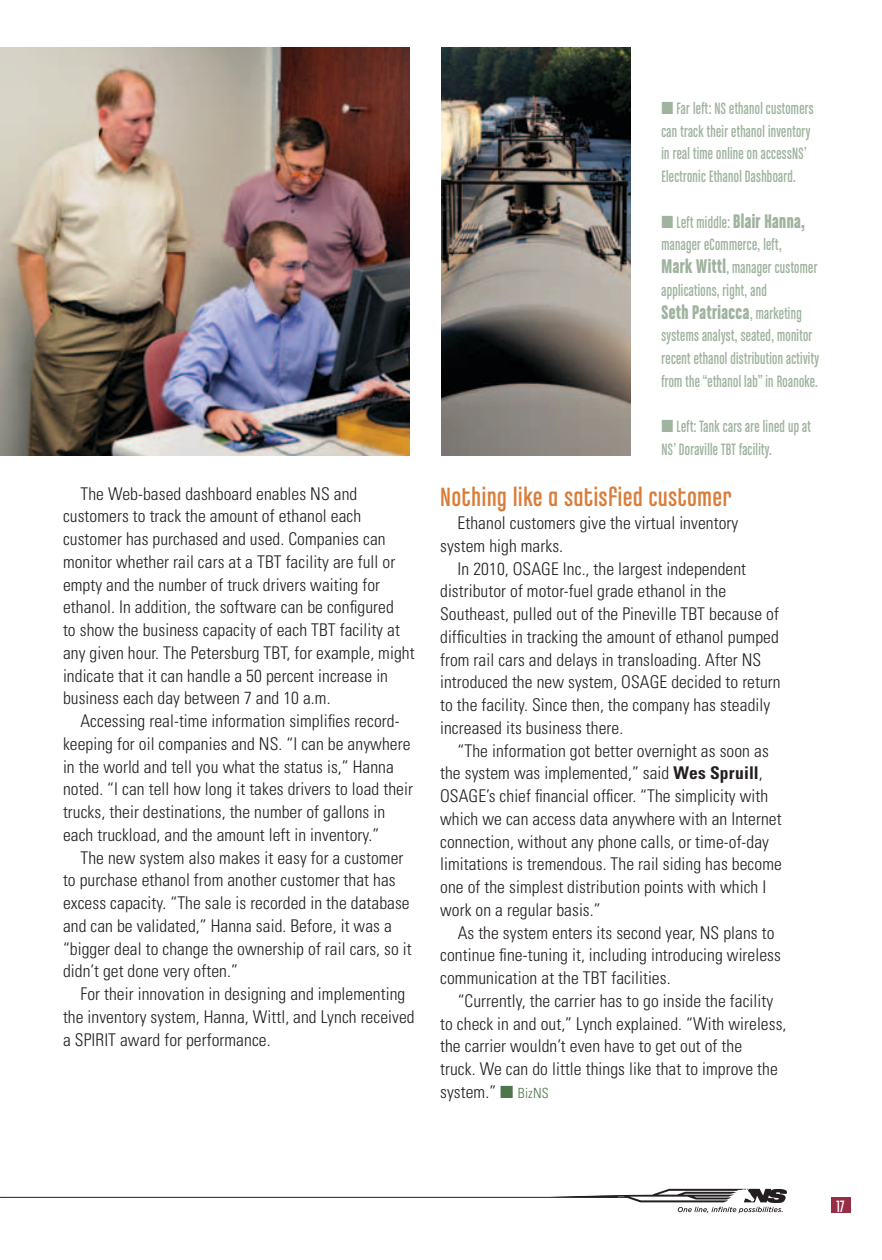
<style>
.page{position:relative;width:882px;height:1260px;background:#fff}
.page>*{position:absolute;margin:0;border:0;box-sizing:border-box;transform-origin:0 0}
.t1{font:28px "Chalet Comprime Cologne Eighty";letter-spacing:.03em;color:#d97d39}
.t2{font:21px "Chalet Comprime Hong Kong Sixty";letter-spacing:.025em;color:#9fb39f;scale:.9 1}
.t3{font:300 condensed 17.5px/22.8px "Univers LT Std";letter-spacing:.005em;color:#231f20}
.t4{font:17.5px/22.8px "Chalet Comprime Cologne Sixty";letter-spacing:.02em;color:#9fb39f;scale:.9 1}
.t5{font:17.5px "Chalet Comprime Cologne Seventy";color:#fff;scale:.9 1}
.s1{font-family:"Chalet Comprime Hong Kong Sixty";font-size:21px}
.s2{font-family:"Chalet Comprime Cologne Sixty";font-size:17.5px}
.s3{font-weight:700}
.s4{color:#4f754c}
.s5{font-size:14px;color:#4f754c}
</style>
<div class="page">
<div style="left:831px;top:1197px;width:19px;height:15px;background:#962e45"></div>
<hr style="left:0;top:1197px;width:631px;height:1px;background:#231f20">
<svg style="left:550px;top:1188px;width:237px;height:25px"></svg>
<img style="left:441px;top:47px;width:190px;height:408px">
<img style="left:0;top:47px;width:410px;height:408px">
<p class="t3" style="left:63px;top:482px;width:353px;text-indent:18px">The Web-based dashboard enables NS and customers to track the amount of ethanol each customer has purchased and used. Companies can monitor whether rail cars at a TBT facility are full or empty and the number of truck drivers waiting for ethanol. In addition, the software can be configured<br>to show the business capacity of each TBT facility at any given hour. The Petersburg TBT, for example, might indicate that it can handle a 50 percent increase in business each day between 7 and 10 a.m.</p>
<p class="t3" style="left:63px;top:709px;width:351px;text-indent:18px">Accessing real-time information simplifies record&shy;keeping for oil companies and NS. “I can be anywhere in the world and tell you what the status is,” Hanna noted. “I can tell how long it takes drivers to load their trucks, their destinations, the number of gallons in each truckload, and the amount left in inventory.”</p>
<p class="t3" style="left:63px;top:846px;width:350px;text-indent:18px">The new system also makes it easy for a customer to purchase ethanol from another customer that has excess capacity. “The sale is recorded in the database and can be validated,” Hanna said. Before, it was a “bigger deal to change the ownership of rail cars, so it didn’t get done very often.”</p>
<p class="t3" style="left:63px;top:982px;width:353px;text-indent:18px">For their innovation in designing and implementing the inventory system, Hanna, Wittl, and Lynch received a SPIRIT award for performance.</p>
<p class="t4" style="left:662px;top:97px;width:170px">■ Far left: NS ethanol customers can track their ethanol inventory in real time online on accessNS’<br>Electronic Ethanol Dashboard.</p>
<p class="t4" style="left:661px;top:210px;width:175px">■ Left middle: <span class="s1">Blair Hanna, </span>manager eCommerce, left,<br><span class="s1">Mark Wittl</span>, manager customer applications, right, and</p>
<p class="t2" style="left:662px;top:299px;width:157px">Seth Patriacca<span class="s2">, marketing</span></p>
<p class="t4" style="left:661px;top:324px;width:177px">systems analyst, seated, monitor recent ethanol distribution activity from the “ethanol lab” in Roanoke.</p>
<p class="t4" style="left:661px;top:415px;width:167px">■ Left: Tank cars are lined up at<br>NS’ Doraville TBT facility.</p>
<h1 class="t1" style="left:440px;top:482px;width:293px">Nothing like a satisfied customer</h1>
<p class="t3" style="left:440px;top:512px;width:300px;text-indent:18px">Ethanol customers give the virtual inventory system high marks.</p>
<p class="t3" style="left:440px;top:557px;width:342px;text-indent:18px">In 2010, OSAGE Inc., the largest independent distributor of motor-fuel grade ethanol in the Southeast, pulled out of the Pineville TBT because of difficulties in tracking the amount of ethanol pumped from rail cars and delays in transloading. After NS introduced the new system, OSAGE decided to return to the facility. Since then, the company has steadily increased its business there.</p>
<p class="t3" style="left:440px;top:739px;width:343px;text-indent:18px">“The information got better overnight as soon as the system was implemented,” said <span class="s3">Wes Spruill</span>, OSAGE’s chief financial officer. “The simplicity with which we can access data anywhere with an Internet connection, without any phone calls, or time-of-day limitations is tremendous. The rail siding has become one of the simplest distribution points with which I work on a regular basis.”</p>
<p class="t3" style="left:440px;top:921px;width:342px;text-indent:17px">As the system enters its second year, NS plans to continue fine-tuning it, including introducing wireless communication at the TBT facilities.</p>
<p class="t3" style="left:440px;top:989px;width:348px;text-indent:17px">“Currently, the carrier has to go inside the facility to check in and out,” Lynch explained. “With wireless, the carrier wouldn’t even have to get out of the<br>truck. We can do little things like that to improve the system.” <span class="s4">■</span> <span class="s5">BizNS</span></p>
<p class="t5" style="left:836px;top:1197px;width:11px">17</p>
</div>
